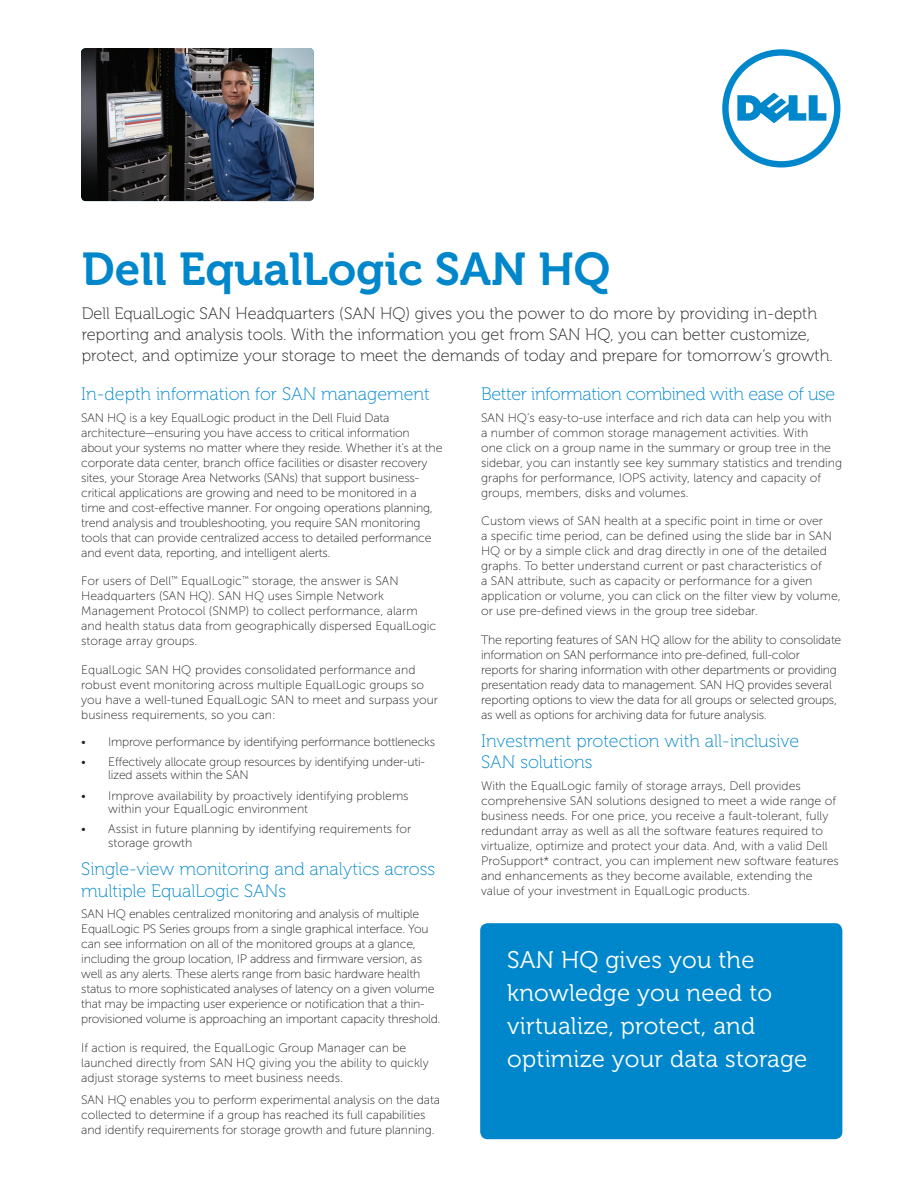
<style>
.page{position:relative;width:918px;height:1188px;background:#fff}
.page>*{position:absolute;margin:0;border:0;box-sizing:border-box;transform-origin:0 0}
.Header__main__Serif{font:45.9px "Museo For Dell 700";color:#0087cb}
.Color_Box_Text_1{font:24px/33px "Museo For Dell 300";letter-spacing:.01em;color:#fff}
.Paragraph_Head_Level{font:18px/21.6px "Museo For Dell 100";color:#0087cb}
.Paragraph_Style_9_11{font:18px/21.6px "Museo For Dell 100";color:#0087cb}
.Paragraph_Style_9_11-2{font:18px "Museo For Dell 100";letter-spacing:-.02em;color:#0087cb}
.Intro_Statement{font:16.5px/21px "Museo For Dell 100";color:#231f20}
.Paragraph_Style_9_11-3{font:12.3px/15px "Museo Sans For Dell 100";letter-spacing:-.01em;color:#231f20}
.Bulleted_List_San_Mu{font:12.3px/13.5px "Museo Sans For Dell 100";letter-spacing:-.01em;color:#231f20}
</style>
<div class="page">
<svg style="left:722px;top:49px;width:118px;height:119px"></svg>
<img style="left:81px;top:48px;width:233px;height:153px">
<div style="left:480px;top:923px;width:362px;height:216px;background:#0087cb;border-radius:7px"></div>
<p class="Header__main__Serif" style="left:82px;top:244px;width:530px">Dell EqualLogic SAN HQ</p>
<p class="Intro_Statement" style="left:82px;top:304px;width:752px">Dell EqualLogic SAN Headquarters (SAN HQ) gives you the power to do more by providing in-depth reporting and analysis tools. With the information you get from SAN HQ, you can better customize, protect, and optimize your storage to meet the demands of today and prepare for tomorrow’s growth.</p>
<p class="Paragraph_Head_Level" style="left:81px;top:383px;width:350px">In-depth information for SAN management</p>
<p class="Paragraph_Style_9_11-3" style="left:81px;top:410px;width:363px">SAN HQ is a key EqualLogic product in the Dell Fluid Data architecture—ensuring you have access to critical information about your systems no matter where they reside. Whether it’s at the corporate data center, branch office facilities or disaster recovery sites, your Storage Area Networks (SANs) that support business&shy;critical applications are growing and need to be monitored in a time and cost-effective manner. For ongoing operations planning, trend analysis and troubleshooting, you require SAN monitoring tools that can provide centralized access to detailed performance and event data, reporting, and intelligent alerts.</p>
<p class="Paragraph_Style_9_11-3" style="left:81px;top:573px;width:356px">For users of Dell<sup>™</sup> EqualLogic<sup>™</sup> storage, the answer is SAN Headquarters (SAN HQ). SAN HQ uses Simple Network Management Protocol (SNMP) to collect performance, alarm and health status data from geographically dispersed EqualLogic storage array groups.</p>
<p class="Paragraph_Style_9_11-3" style="left:81px;top:662px;width:358px">EqualLogic SAN HQ provides consolidated performance and robust event monitoring across multiple EqualLogic groups so you have a well-tuned EqualLogic SAN to meet and surpass your business requirements, so you can:</p>
<p class="Bulleted_List_San_Mu" style="left:81px;top:735px;width:355px">• Improve performance by identifying performance bottlenecks</p>
<p class="Bulleted_List_San_Mu" style="left:108px;top:755px;width:318px;text-indent:-27px">• Effectively allocate group resources by identifying under-uti&shy;lized assets within the SAN</p>
<p class="Bulleted_List_San_Mu" style="left:108px;top:789px;width:302px;text-indent:-27px">• Improve availability by proactively identifying problems within your EqualLogic environment</p>
<p class="Bulleted_List_San_Mu" style="left:108px;top:822px;width:304px;text-indent:-27px">• Assist in future planning by identifying requirements for storage growth</p>
<p class="Paragraph_Style_9_11" style="left:81px;top:859px;width:355px">Single-view monitoring and analytics across multiple EqualLogic SANs</p>
<p class="Paragraph_Style_9_11-3" style="left:81px;top:907px;width:361px">SAN HQ enables centralized monitoring and analysis of multiple EqualLogic PS Series groups from a single graphical interface. You can see information on all of the monitored groups at a glance, including the group location, IP address and firmware version, as well as any alerts. These alerts range from basic hardware health status to more sophisticated analyses of latency on a given volume that may be impacting user experience or notification that a thin&shy;provisioned volume is approaching an important capacity threshold.</p>
<p class="Paragraph_Style_9_11-3" style="left:81px;top:1040px;width:349px">If action is required, the EqualLogic Group Manager can be launched directly from SAN HQ giving you the ability to quickly adjust storage systems to meet business needs.</p>
<p class="Paragraph_Style_9_11-3" style="left:81px;top:1092px;width:360px">SAN HQ enables you to perform experimental analysis on the data collected to determine if a group has reached its full capabilities and identify requirements for storage growth and future planning.</p>
<p class="Paragraph_Style_9_11-2" style="left:481px;top:384px;width:356px">Better information combined with ease of use</p>
<p class="Paragraph_Style_9_11-3" style="left:481px;top:410px;width:363px">SAN HQ’s easy-to-use interface and rich data can help you with<br>a number of common storage management activities. With<br>one click on a group name in the summary or group tree in the sidebar, you can instantly see key summary statistics and trending graphs for performance, IOPS activity, latency and capacity of groups, members, disks and volumes.</p>
<p class="Paragraph_Style_9_11-3" style="left:481px;top:513px;width:361px">Custom views of SAN health at a specific point in time or over<br>a specific time period, can be defined using the slide bar in SAN HQ or by a simple click and drag directly in one of the detailed graphs. To better understand current or past characteristics of<br>a SAN attribute, such as capacity or performance for a given application or volume, you can click on the filter view by volume, or use pre-defined views in the group tree sidebar.</p>
<p class="Paragraph_Style_9_11-3" style="left:481px;top:632px;width:362px">The reporting features of SAN HQ allow for the ability to consolidate information on SAN performance into pre-defined, full-color<br>reports for sharing information with other departments or providing presentation ready data to management. SAN HQ provides several reporting options to view the data for all groups or selected groups, as well as options for archiving data for future analysis.</p>
<p class="Paragraph_Head_Level" style="left:481px;top:730px;width:320px">Investment protection with all-inclusive<br>SAN solutions</p>
<p class="Paragraph_Style_9_11-3" style="left:481px;top:779px;width:359px">With the EqualLogic family of storage arrays, Dell provides comprehensive SAN solutions designed to meet a wide range of business needs. For one price, you receive a fault-tolerant, fully redundant array as well as all the software features required to virtualize, optimize and protect your data. And, with a valid Dell ProSupport* contract, you can implement new software features and enhancements as they become available, extending the value of your investment in EqualLogic products.</p>
<p class="Color_Box_Text_1" style="left:507px;top:944px;width:302px">SAN HQ gives you the knowledge you need to virtualize, protect, and optimize your data storage</p>
</div>
